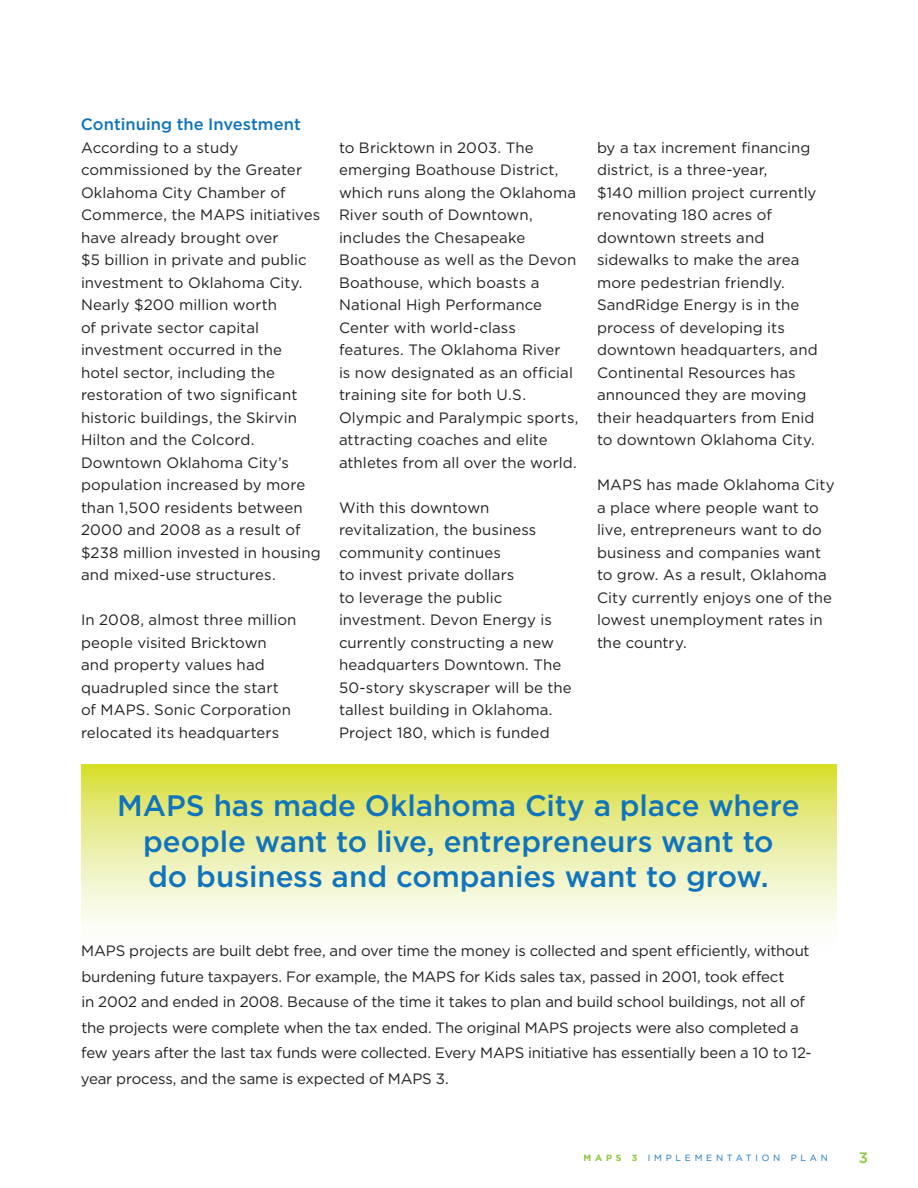
<style>
.page{position:relative;width:918px;height:1188px;background:#fff}
.page>*{position:absolute;margin:0;border:0;box-sizing:border-box;transform-origin:0 0}
.copy{font:500 29.55px/35.4px "Gotham";letter-spacing:-.005em;color:#1074bc;text-align:center}
.COPY_BLOCK_Goad{font:500 16.5px "Gotham";letter-spacing:.005em;color:#1074bc}
.COPY_BLOCK_Goad-2{font:15px/22.5px "Gotham";letter-spacing:.005em;color:#231f20}
.COPY_BLOCK_Goad-3{font:15px/25.5px "Gotham";letter-spacing:-.015em;color:#231f20}
.t1{font:500 15px "Gotham";color:#8bc63e}
.t2{font:9px "Gotham";letter-spacing:.42em;color:#1074bc}
.s1{font-weight:700;color:#8bc63e}
</style>
<div class="page">
<svg style="left:81px;top:765px;width:756px;height:162px;background:#eaee9f"></svg>
<p class="COPY_BLOCK_Goad" style="left:81px;top:114px;width:222px">Continuing the Investment</p>
<p class="COPY_BLOCK_Goad-2" style="left:81px;top:136px;width:241px">According to a study commissioned by the Greater<br>Oklahoma City Chamber of<br>Commerce, the MAPS initiatives have already brought over<br>$5 billion in private and public investment to Oklahoma City.<br>Nearly $200 million worth<br>of private sector capital investment occurred in the hotel sector, including the restoration of two significant historic buildings, the Skirvin<br>Hilton and the Colcord.</p>
<p class="COPY_BLOCK_Goad-2" style="left:81px;top:451px;width:241px">Downtown Oklahoma City’s population increased by more than 1,500 residents between<br>2000 and 2008 as a result of $238 million invested in housing and mixed-use structures.</p>
<p class="COPY_BLOCK_Goad-2" style="left:81px;top:609px;width:217px">In 2008, almost three million people visited Bricktown and property values had quadrupled since the start of MAPS. Sonic Corporation relocated its headquarters</p>
<p class="COPY_BLOCK_Goad-2" style="left:339px;top:136px;width:241px">to Bricktown in 2003. The emerging Boathouse District, which runs along the Oklahoma<br>River south of Downtown, includes the Chesapeake<br>Boathouse as well as the Devon<br>Boathouse, which boasts a<br>National High Performance<br>Center with world-class features. The Oklahoma River<br>is now designated as an official training site for both U.S.<br>Olympic and Paralympic sports, attracting coaches and elite athletes from all over the world.</p>
<p class="COPY_BLOCK_Goad-2" style="left:339px;top:496px;width:234px">With this downtown revitalization, the business community continues<br>to invest private dollars<br>to leverage the public investment. Devon Energy is currently constructing a new headquarters Downtown. The<br>50-story skyscraper will be the tallest building in Oklahoma.<br>Project 180, which is funded</p>
<p class="COPY_BLOCK_Goad-2" style="left:597px;top:136px;width:215px">by a tax increment financing district, is a three-year,</p>
<p class="COPY_BLOCK_Goad-2" style="left:597px;top:181px;width:221px">$140 million project currently renovating 180 acres of</p>
<p class="COPY_BLOCK_Goad-2" style="left:597px;top:226px;width:222px">downtown streets and sidewalks to make the area more pedestrian friendly.<br>SandRidge Energy is in the process of developing its downtown headquarters, and<br>Continental Resources has announced they are moving their headquarters from Enid to downtown Oklahoma City.</p>
<p class="COPY_BLOCK_Goad-2" style="left:597px;top:474px;width:239px">MAPS has made Oklahoma City a place where people want to live, entrepreneurs want to do business and companies want to grow. As a result, Oklahoma<br>City currently enjoys one of the lowest unemployment rates in the country.</p>
<p class="copy" style="left:117px;top:787px;width:684px">MAPS has made Oklahoma City a place where people want to live, entrepreneurs want to<br>do business and companies want to grow.</p>
<p class="COPY_BLOCK_Goad-3" style="left:81px;top:938px;width:732px">MAPS projects are built debt free, and over time the money is collected and spent efficiently, without burdening future taxpayers. For example, the MAPS for Kids sales tax, passed in 2001, took effect<br>in 2002 and ended in 2008. Because of the time it takes to plan and build school buildings, not all of the projects were complete when the tax ended. The original MAPS projects were also completed a few years after the last tax funds were collected. Every MAPS initiative has essentially been a 10 to 12- year process, and the same is expected of MAPS 3.</p>
<p class="t2" style="left:584px;top:1153px;width:246px"><span class="s1">MAPS 3</span> IMPLEMENTATION PLAN</p>
<p class="t1" style="left:859px;top:1149px;width:11px">3</p>
</div>
